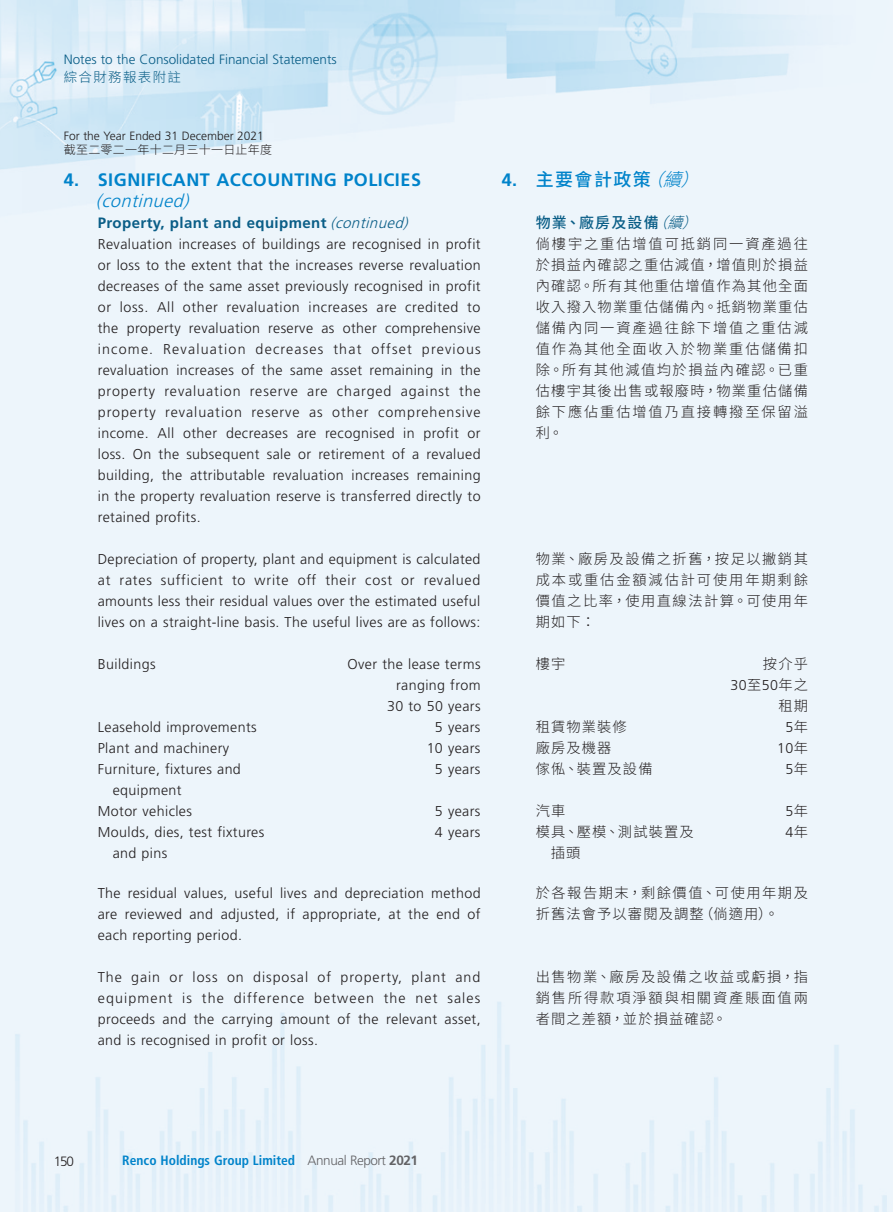
<style>
.page{position:relative;width:893px;height:1212px;background:#fff}
.page>*{position:absolute;margin:0;border:0;box-sizing:border-box;transform-origin:0 0}
.Heading_1{font:700 18px/21px "Frutiger LT Std";letter-spacing:.03em;color:#0083ca}
.C_Heading_1{font:500 18px "Source Han Sans TC";letter-spacing:.08em;color:#0083ca}
.Heading_2{font:700 15px "Frutiger LT Std";letter-spacing:.03em;color:#0a5e87}
.C_Heading_2{font:500 15px "Source Han Sans TC";letter-spacing:.08em;color:#0a5e87}
.Body_Text{font:300 14.25px/21px "Frutiger LT Std";letter-spacing:.03em;color:#231f20;text-align:justify}
.C_Body_Text{font:300 14.25px/21px "Source Han Sans TC";letter-spacing:.105em;color:#231f20;text-align:justify}
.Body_Text-2{font:300 14.25px/21px "Source Han Sans TC";letter-spacing:.08em;color:#231f20}
.t1{font:700 condensed 13.5px "Frutiger LT Std";color:#0083ca}
.t2{font:300 13.5px "Frutiger LT Std";color:#0a5e87}
.t3{font:300 13.5px "Source Han Sans TC";letter-spacing:.1em;color:#0a5e87}
.t4{font:300 13.5px "Frutiger LT Std";color:#231f20}
.t5{font:300 12px "Frutiger LT Std";color:#231f20}
.t6{font:300 12px "Source Han Sans TC";letter-spacing:.025em;color:#231f20}
.s1{font-weight:300;font-style:italic}
.s2{font-family:"Frutiger LT Std";font-weight:700}
.s3{font-family:"Source Han Sans TC"}
.s4{font-weight:300;font-stretch:normal;color:#636366}
.s5{font-stretch:normal;color:#636366}
</style>
<div class="page">
<img style="left:0;top:0;width:893px;height:1212px">
<p class="t2" style="left:64px;top:52px;width:274px">Notes to the Consolidated Financial Statements</p>
<p class="t3" style="left:64px;top:69px;width:119px">綜合財務報表附註</p>
<p class="t5" style="left:64px;top:129px;width:202px">For the Year Ended 31 December 2021</p>
<p class="t6" style="left:64px;top:143px;width:210px">截至二零二一年十二月三十一日止年度</p>
<p class="Heading_1" style="left:96px;top:169px;width:327px;text-indent:-32px">4. SIGNIFICANT ACCOUNTING POLICIES <span class="s1">(continued)</span></p>
<p class="Heading_2" style="left:98px;top:214px;width:316px">Property, plant and equipment <span class="s1">(continued)</span></p>
<p class="Body_Text" style="left:98px;top:234px;width:384px">Revaluation increases of buildings are recognised in profit or loss to the extent that the increases reverse revaluation decreases of the same asset previously recognised in profit or loss. All other revaluation increases are credited to the property revaluation reserve as other comprehensive income. Revaluation decreases that offset previous revaluation increases of the same asset remaining in the property revaluation reserve are charged against the property revaluation reserve as other comprehensive income. All other decreases are recognised in profit or loss. On the subsequent sale or retirement of a revalued building, the attributable revaluation increases remaining in the property revaluation reserve is transferred directly to retained profits.</p>
<p class="Body_Text" style="left:98px;top:549px;width:384px">Depreciation of property, plant and equipment is calculated at rates sufficient to write off their cost or revalued amounts less their residual values over the estimated useful lives on a straight-line basis. The useful lives are as follows:</p>
<p class="Body_Text" style="left:98px;top:654px;width:59px">Buildings</p>
<p class="Body_Text" style="left:347px;top:654px;width:135px;text-align:right">Over the lease terms ranging from</p>
<p class="Body_Text" style="left:387px;top:696px;width:95px">30 to 50 years</p>
<p class="Body_Text" style="left:98px;top:717px;width:160px">Leasehold improvements</p>
<p class="Body_Text" style="left:435px;top:717px;width:47px">5 years</p>
<p class="Body_Text" style="left:98px;top:738px;width:133px">Plant and machinery</p>
<p class="Body_Text" style="left:427px;top:738px;width:55px">10 years</p>
<p class="Body_Text" style="left:113px;top:759px;width:130px;text-indent:-15px">Furniture, fixtures and equipment</p>
<p class="Body_Text" style="left:435px;top:759px;width:47px">5 years</p>
<p class="Body_Text" style="left:98px;top:801px;width:96px">Motor vehicles</p>
<p class="Body_Text" style="left:435px;top:801px;width:47px">5 years</p>
<p class="Body_Text" style="left:113px;top:822px;width:153px;text-indent:-15px">Moulds, dies, test fixtures and pins</p>
<p class="Body_Text" style="left:435px;top:822px;width:47px">4 years</p>
<p class="Body_Text" style="left:98px;top:883px;width:384px">The residual values, useful lives and depreciation method are reviewed and adjusted, if appropriate, at the end of each reporting period.</p>
<p class="Body_Text" style="left:98px;top:967px;width:384px">The gain or loss on disposal of property, plant and equipment is the difference between the net sales proceeds and the carrying amount of the relevant asset, and is recognised in profit or loss.</p>
<p class="C_Heading_1" style="left:502px;top:169px;width:212px"><span class="s2">4.</span> 主要會計政策<span class="s1">（續）</span></p>
<p class="C_Heading_2" style="left:536px;top:214px;width:174px">物業、廠房及設備<span class="s1">（續）</span></p>
<p class="C_Body_Text" style="left:536px;top:234px;width:274px">倘樓宇之重估增值可抵銷同一資產過往於損益內確認之重估減值，增值則於損益內確認。所有其他重估增值作為其他全面收入撥入物業重估儲備內。抵銷物業重估儲備內同一資產過往餘下增值之重估減值作為其他全面收入於物業重估儲備扣除。所有其他減值均於損益內確認。已重估樓宇其後出售或報廢時，物業重估儲備餘下應佔重估增值乃直接轉撥至保留溢利。</p>
<p class="C_Body_Text" style="left:536px;top:549px;width:274px">物業、廠房及設備之折舊，按足以撇銷其成本或重估金額減估計可使用年期剩餘價值之比率，使用直線法計算。可使用年期如下：</p>
<p class="Body_Text-2" style="left:536px;top:654px;width:31px">樓宇</p>
<p class="Body_Text-2" style="left:763px;top:654px;width:46px">按介乎</p>
<p class="Body_Text" style="left:730px;top:675px;width:79px">30<span class="s3">至</span>50<span class="s3">年之</span></p>
<p class="Body_Text-2" style="left:778px;top:696px;width:31px">租期</p>
<p class="Body_Text-2" style="left:536px;top:717px;width:93px">租賃物業裝修</p>
<p class="Body_Text" style="left:785px;top:717px;width:24px">5<span class="s3">年</span></p>
<p class="Body_Text-2" style="left:536px;top:738px;width:77px">廠房及機器</p>
<p class="Body_Text" style="left:777px;top:738px;width:32px">10<span class="s3">年</span></p>
<p class="Body_Text-2" style="left:536px;top:759px;width:118px">傢俬、裝置及設備</p>
<p class="Body_Text" style="left:785px;top:759px;width:24px">5<span class="s3">年</span></p>
<p class="Body_Text-2" style="left:536px;top:801px;width:31px">汽車</p>
<p class="Body_Text" style="left:785px;top:801px;width:24px">5<span class="s3">年</span></p>
<p class="Body_Text-2" style="left:551px;top:822px;width:144px;text-indent:-15px">模具、壓模、測試裝置及插頭</p>
<p class="Body_Text" style="left:785px;top:822px;width:24px">4<span class="s3">年</span></p>
<p class="C_Body_Text" style="left:536px;top:883px;width:274px">於各報告期末，剩餘價值、可使用年期及折舊法會予以審閱及調整（倘適用）。</p>
<p class="C_Body_Text" style="left:536px;top:967px;width:274px">出售物業、廠房及設備之收益或虧損，指銷售所得款項淨額與相關資產賬面值兩者間之差額，並於損益確認。</p>
<p class="t4" style="left:54px;top:1153px;width:22px">150</p>
<p class="t1" style="left:122px;top:1152px;width:297px">Renco Holdings Group Limited <span class="s4">Annual Report</span> <span class="s5">2021</span></p>
</div>
